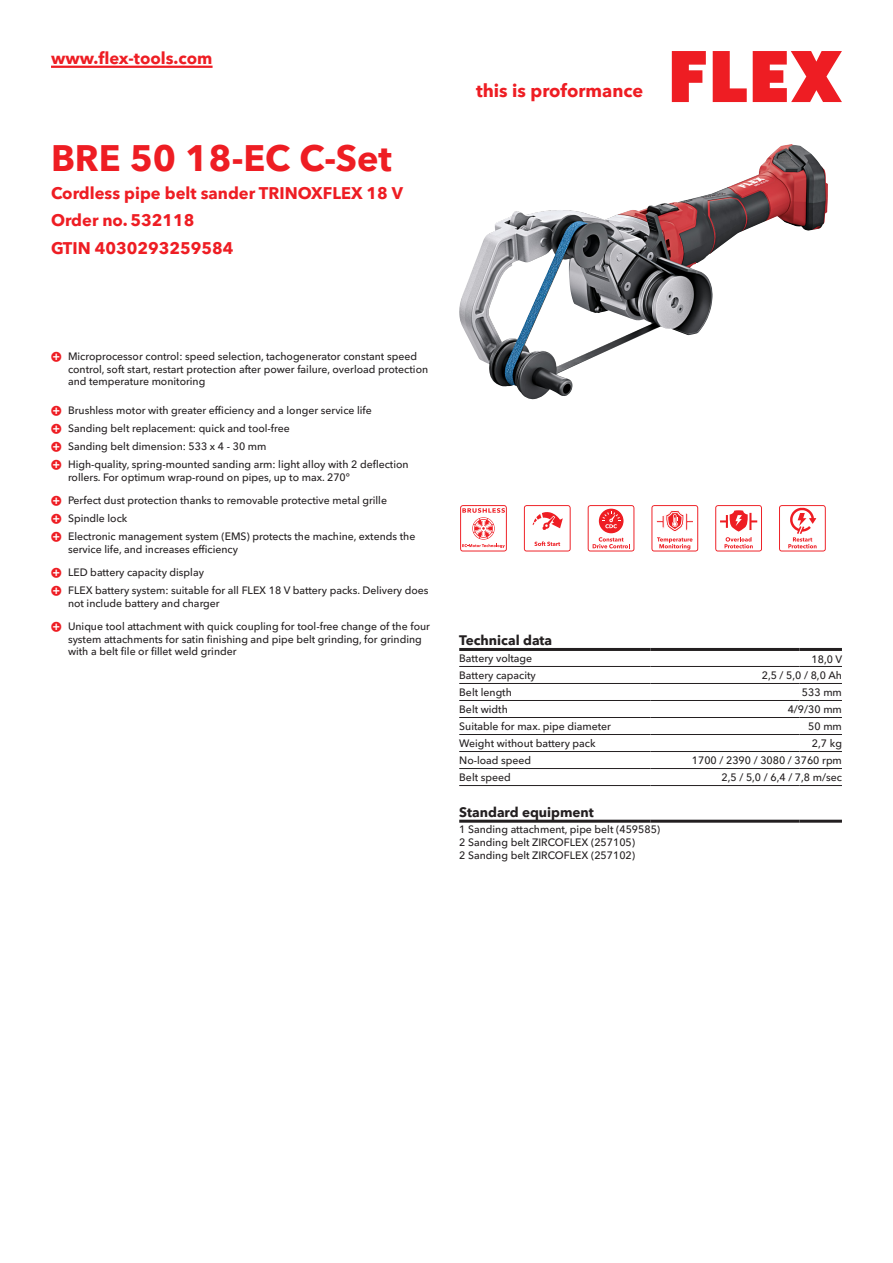
<style>
.page{position:relative;width:893px;height:1263px;background:#fff}
.page>*{position:absolute;margin:0;border:0;box-sizing:border-box;transform-origin:0 0}
.CB_AF_Product-name{font:700 36px "Avenir Next W1 G";color:#ee1d23}
.t1{font:700 18px "Avenir Next W1 G";color:#ee1d23}
.CB_AF_Product-short{font:700 16.5px "Avenir Next W1 G";color:#ee1d23}
.CB_AF_Order-number{font:700 16.5px "Avenir Next W1 G";color:#ee1d23}
.CB_AF_Table-headline{font:700 13.5px "Avenir Next W1 G";color:#231f20}
.CB_AF_Table-specific{font:500 10.5px/12.6px "Avenir Next W1 G";color:#231f20}
</style>
<div class="page">
<svg style="left:672px;top:51px;width:34px;height:51px"></svg>
<svg style="left:713px;top:51px;width:34px;height:51px"></svg>
<svg style="left:753px;top:51px;width:89px;height:51px"></svg>
<hr style="left:51px;top:66px;width:162px;height:2px;background:#ee1d23">
<img style="left:459px;top:144px;width:332px;height:255px">
<hr style="left:459px;top:666px;width:192px;height:1px;background:#231f20">
<hr style="left:651px;top:666px;width:148px;height:1px;background:#231f20">
<hr style="left:799px;top:666px;width:43px;height:1px;background:#231f20">
<hr style="left:459px;top:683px;width:192px;height:1px;background:#231f20">
<hr style="left:651px;top:683px;width:148px;height:1px;background:#231f20">
<hr style="left:799px;top:683px;width:43px;height:1px;background:#231f20">
<hr style="left:459px;top:700px;width:192px;height:1px;background:#231f20">
<hr style="left:651px;top:700px;width:148px;height:1px;background:#231f20">
<hr style="left:799px;top:700px;width:43px;height:1px;background:#231f20">
<hr style="left:459px;top:717px;width:192px;height:1px;background:#231f20">
<hr style="left:651px;top:717px;width:148px;height:1px;background:#231f20">
<hr style="left:799px;top:717px;width:43px;height:1px;background:#231f20">
<hr style="left:459px;top:734px;width:192px;height:1px;background:#231f20">
<hr style="left:651px;top:734px;width:148px;height:1px;background:#231f20">
<hr style="left:799px;top:734px;width:43px;height:1px;background:#231f20">
<hr style="left:459px;top:751px;width:192px;height:1px;background:#231f20">
<hr style="left:651px;top:751px;width:148px;height:1px;background:#231f20">
<hr style="left:799px;top:751px;width:43px;height:1px;background:#231f20">
<hr style="left:459px;top:768px;width:192px;height:1px;background:#231f20">
<hr style="left:651px;top:768px;width:148px;height:1px;background:#231f20">
<hr style="left:799px;top:768px;width:43px;height:1px;background:#231f20">
<hr style="left:459px;top:785px;width:192px;height:1px;background:#231f20">
<hr style="left:651px;top:785px;width:148px;height:1px;background:#231f20">
<hr style="left:799px;top:785px;width:43px;height:1px;background:#231f20">
<hr style="left:459px;top:648px;width:192px;height:3px;background:#231f20">
<hr style="left:651px;top:648px;width:148px;height:3px;background:#231f20">
<hr style="left:799px;top:648px;width:43px;height:3px;background:#231f20">
<hr style="left:459px;top:820px;width:192px;height:3px;background:#231f20">
<hr style="left:651px;top:820px;width:148px;height:3px;background:#231f20">
<hr style="left:799px;top:820px;width:43px;height:3px;background:#231f20">
<svg style="left:460px;top:505px;width:47px;height:46px"></svg>
<svg style="left:524px;top:505px;width:47px;height:46px"></svg>
<svg style="left:588px;top:505px;width:46px;height:46px"></svg>
<svg style="left:651px;top:505px;width:47px;height:46px"></svg>
<svg style="left:715px;top:505px;width:47px;height:46px"></svg>
<svg style="left:779px;top:505px;width:47px;height:46px"></svg>
<h3 class="CB_AF_Product-short" style="left:51px;top:45px;width:163px">www.flex-tools.com</h3>
<p class="CB_AF_Product-name" style="left:51px;top:130px;width:342px">BRE 50 18-EC C-Set</p>
<p class="CB_AF_Product-short" style="left:51px;top:180px;width:353px">Cordless pipe belt sander TRINOXFLEX 18 V</p>
<p class="CB_AF_Order-number" style="left:51px;top:207px;width:145px">Order no. 532118</p>
<p class="CB_AF_Order-number" style="left:51px;top:235px;width:184px">GTIN 4030293259584</p>
<h2 class="t1" style="left:476px;top:77px;width:169px">this is proformance</h2>
<p class="CB_AF_Table-specific" style="left:68px;top:349px;width:362px">Microprocessor control: speed selection, tachogenerator constant speed control, soft start, restart protection after power failure, overload protection and temperature monitoring</p>
<p class="CB_AF_Table-specific" style="left:68px;top:403px;width:305px">Brushless motor with greater efficiency and a longer service life</p>
<p class="CB_AF_Table-specific" style="left:68px;top:421px;width:223px">Sanding belt replacement: quick and tool-free</p>
<p class="CB_AF_Table-specific" style="left:68px;top:439px;width:200px">Sanding belt dimension: 533 x 4 - 30 mm</p>
<p class="CB_AF_Table-specific" style="left:68px;top:457px;width:342px">High-quality, spring-mounted sanding arm: light alloy with 2 deflection rollers. For optimum wrap-round on pipes, up to max. 270°</p>
<p class="CB_AF_Table-specific" style="left:68px;top:493px;width:320px">Perfect dust protection thanks to removable protective metal grille</p>
<p class="CB_AF_Table-specific" style="left:68px;top:511px;width:61px">Spindle lock</p>
<p class="CB_AF_Table-specific" style="left:68px;top:529px;width:349px">Electronic management system (EMS) protects the machine, extends the service life, and increases efficiency</p>
<p class="CB_AF_Table-specific" style="left:68px;top:565px;width:137px">LED battery capacity display</p>
<p class="CB_AF_Table-specific" style="left:68px;top:583px;width:362px">FLEX battery system: suitable for all FLEX 18 V battery packs. Delivery does not include battery and charger</p>
<p class="CB_AF_Table-specific" style="left:68px;top:619px;width:363px">Unique tool attachment with quick coupling for tool-free change of the four system attachments for satin finishing and pipe belt grinding, for grinding with a belt file or fillet weld grinder</p>
<p class="CB_AF_Table-headline" style="left:459px;top:630px;width:94px">Technical data</p>
<p class="CB_AF_Table-specific" style="left:459px;top:651px;width:75px">Battery voltage</p>
<p class="CB_AF_Table-specific" style="left:811px;top:652px;width:32px">18,0 V</p>
<p class="CB_AF_Table-specific" style="left:459px;top:668px;width:78px">Battery capacity</p>
<p class="CB_AF_Table-specific" style="left:762px;top:668px;width:82px">2,5 / 5,0 / 8,0 Ah</p>
<p class="CB_AF_Table-specific" style="left:459px;top:685px;width:54px">Belt length</p>
<p class="CB_AF_Table-specific" style="left:802px;top:685px;width:41px">533 mm</p>
<p class="CB_AF_Table-specific" style="left:459px;top:702px;width:50px">Belt width</p>
<p class="CB_AF_Table-specific" style="left:788px;top:702px;width:56px">4/9/30 mm</p>
<p class="CB_AF_Table-specific" style="left:459px;top:719px;width:153px">Suitable for max. pipe diameter</p>
<p class="CB_AF_Table-specific" style="left:808px;top:719px;width:35px">50 mm</p>
<p class="CB_AF_Table-specific" style="left:459px;top:736px;width:138px">Weight without battery pack</p>
<p class="CB_AF_Table-specific" style="left:812px;top:736px;width:32px">2,7 kg</p>
<p class="CB_AF_Table-specific" style="left:459px;top:753px;width:74px">No-load speed</p>
<p class="CB_AF_Table-specific" style="left:692px;top:753px;width:152px">1700 / 2390 / 3080 / 3760 rpm</p>
<p class="CB_AF_Table-specific" style="left:459px;top:770px;width:53px">Belt speed</p>
<p class="CB_AF_Table-specific" style="left:721px;top:770px;width:122px">2,5 / 5,0 / 6,4 / 7,8 m/sec</p>
<p class="CB_AF_Table-headline" style="left:459px;top:801px;width:136px">Standard equipment</p>
<p class="CB_AF_Table-specific" style="left:459px;top:822px;width:202px">1 Sanding attachment, pipe belt (459585)<br>2 Sanding belt ZIRCOFLEX (257105)<br>2 Sanding belt ZIRCOFLEX (257102)</p>
</div>
